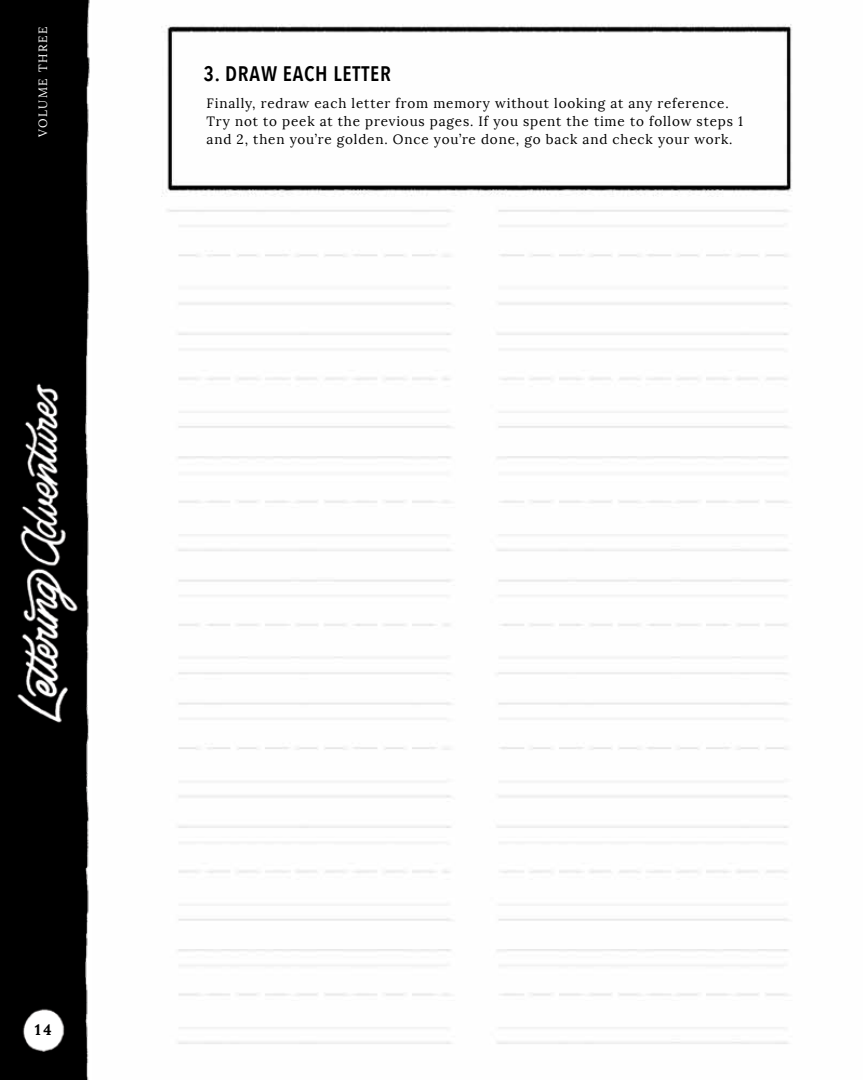
<style>
.page{position:relative;width:864px;height:1080px;background:#fff}
.page>*{position:absolute;margin:0;border:0;box-sizing:border-box;transform-origin:0 0}
.t1{font:600 21px "Avenir Next Condensed";letter-spacing:.04em;color:#000}
.t2{font:700 15px "Lora";color:#000}
.t3{font:13.5px/18px "Lora";letter-spacing:.06em;color:#000}
.t4{font:12px "Lora";letter-spacing:.12em;color:#fff}
</style>
<div class="page">
<img style="left:0;top:0;width:90px;height:1080px">
<img style="left:161px;top:24px;width:631px;height:1020px">
<p class="t4" style="left:36px;top:137px;width:111px;rotate:-90deg">VOLUME THREE</p>
<h1 class="t1" style="left:204px;top:56px;width:189px">3. DRAW EACH LETTER</h1>
<p class="t3" style="left:207px;top:94px;width:538px">Finally, redraw each letter from memory without looking at any reference.<br>Try not to peek at the previous pages. If you spent the time to follow steps 1 and 2, then you’re golden. Once you’re done, go back and check your work.</p>
<p class="t2" style="left:35px;top:1020px;width:18px">14</p>
</div>
